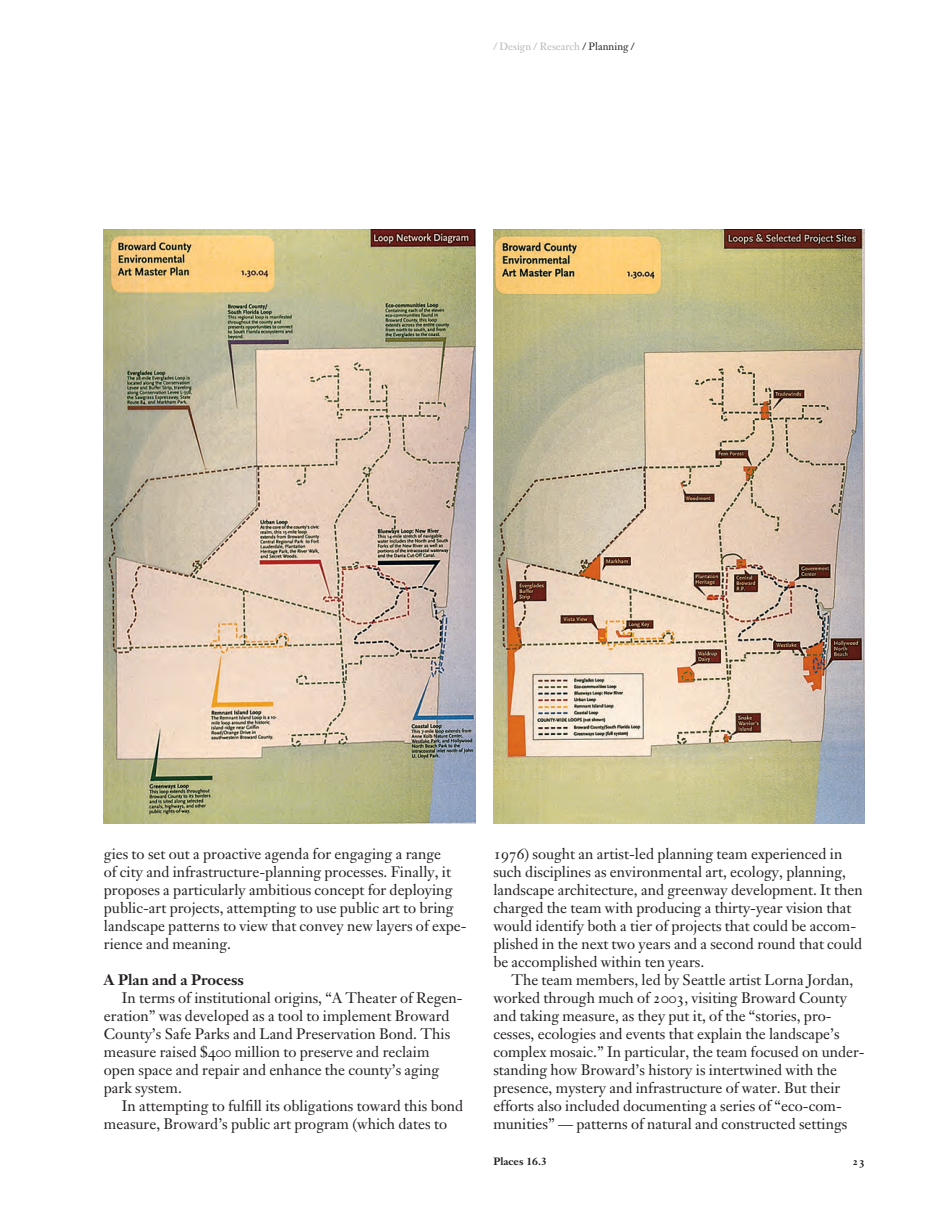
<style>
.page{position:relative;width:932px;height:1215px;background:#fff}
.page>*{position:absolute;margin:0;border:0;box-sizing:border-box;transform-origin:0 0}
.t1{font:15px/18px "Janson Places";color:#231f20}
.t2{font:700 15px "Janson Text";color:#231f20}
.t3{font:10.5px "Janson Places";color:#b6b7bb}
.t4{font:700 10.5px "Janson Text";color:#231f20}
.t5{font:10.5px "Janson Text Bold Os F";color:#231f20}
.s1{color:#231f20}
</style>
<div class="page">
<img style="left:493px;top:230px;width:371px;height:594px">
<img style="left:104px;top:230px;width:371px;height:594px">
<p class="t3" style="left:493px;top:41px;width:143px">/ Design / Research <span class="s1">/ Planning /</span></p>
<p class="t1" style="left:104px;top:847px;width:364px">gies to set out a proactive agenda for engaging a range<br>of city and infrastructure-planning processes. Finally, it proposes a particularly ambitious concept for deploying public-art projects, attempting to use public art to bring landscape patterns to view that convey new layers of expe&shy;rience and meaning.</p>
<p class="t2" style="left:104px;top:974px;width:142px">A Plan and a Process</p>
<p class="t1" style="left:104px;top:991px;width:360px;text-indent:18px">In terms of institutional origins, “A Theater of Regen&shy;eration” was developed as a tool to implement Broward County’s Safe Parks and Land Preservation Bond. This measure raised $400 million to preserve and reclaim open space and repair and enhance the county’s aging park system.</p>
<p class="t1" style="left:104px;top:1099px;width:361px;text-indent:18px">In attempting to fulfill its obligations toward this bond measure, Broward’s public art program (which dates to</p>
<p class="t1" style="left:493px;top:847px;width:371px">1976) sought an artist-led planning team experienced in such disciplines as environmental art, ecology, planning, landscape architecture, and greenway development. It then charged the team with producing a thirty-year vision that would identify both a tier of projects that could be accom&shy;plished in the next two years and a second round that could be accomplished within ten years.</p>
<p class="t1" style="left:493px;top:973px;width:373px;text-indent:18px">The team members, led by Seattle artist Lorna Jordan, worked through much of 2003, visiting Broward County and taking measure, as they put it, of the “stories, pro&shy;cesses, ecologies and events that explain the landscape’s complex mosaic.” In particular, the team focused on under&shy;standing how Broward’s history is intertwined with the presence, mystery and infrastructure of water. But their efforts also included documenting a series of “eco-com&shy;munities” — patterns of natural and constructed settings</p>
<p class="t4" style="left:493px;top:1158px;width:55px">Places 16.3</p>
<p class="t5" style="left:852px;top:1158px;width:14px">23</p>
</div>
